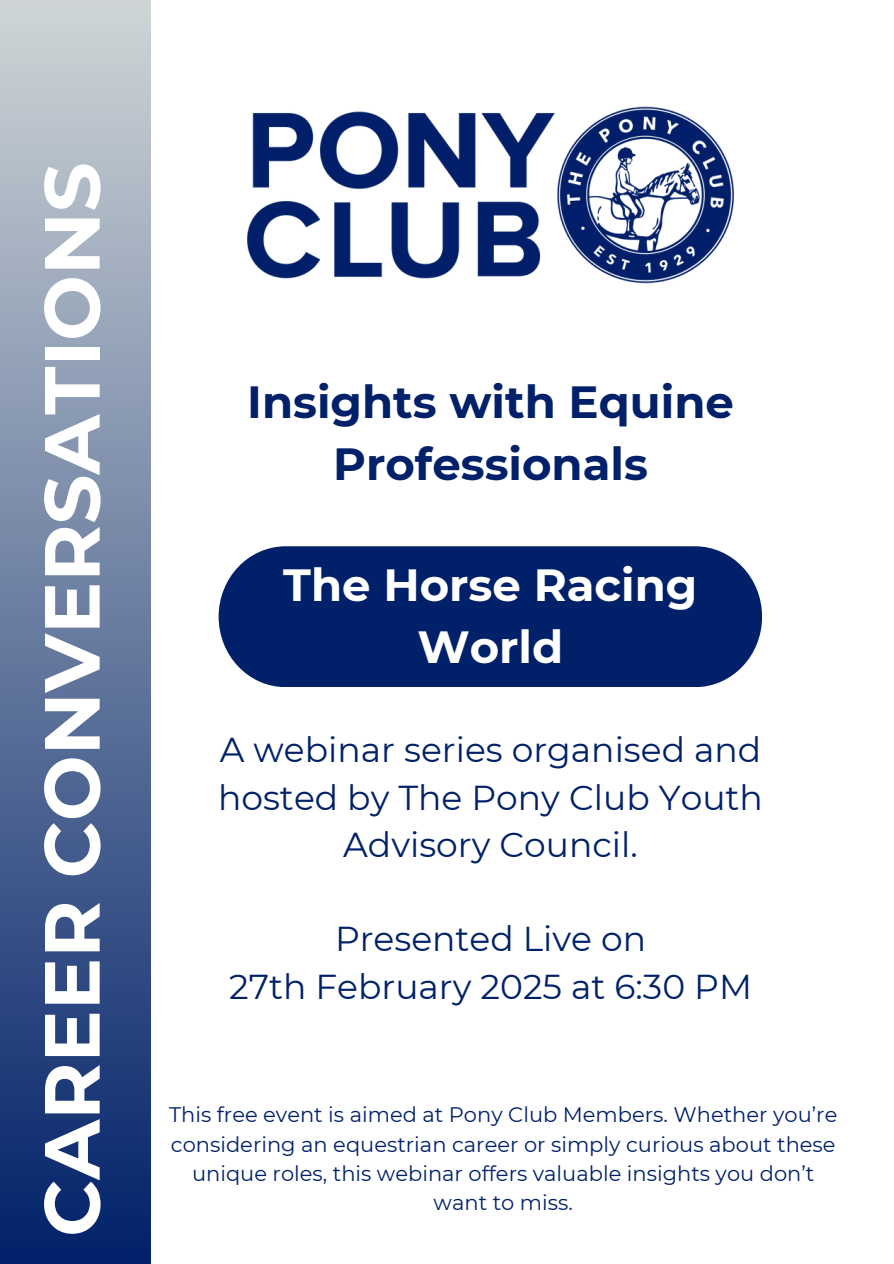
<style>
.page{position:relative;width:894px;height:1264px;background:#fff}
.page>*{position:absolute;margin:0;border:0;box-sizing:border-box;transform-origin:0 0}
.t1{font:700 78px "Montserrat";color:#fff}
.t2{font:700 45px/61.8px "Montserrat";color:#002169;text-align:center}
.t3{font:700 45px/61.8px "Montserrat";color:#fff;text-align:center}
.t4{font:34.5px/47.2px "Montserrat";color:#002169;text-align:center}
.t5{font:21px/29.2px "Montserrat";color:#002169;text-align:center}
</style>
<div class="page">
<div style="left:0;top:0;width:151px;height:1263px;background:linear-gradient(to bottom,#cfd6d7,#002169)"></div>
<img style="left:247px;top:106px;width:487px;height:178px">
<div style="left:218px;top:546px;width:543px;height:141px;background:#002169;border-radius:69px"></div>
<h1 class="t1" style="left:24px;top:1236px;width:1076px;rotate:-90deg">CAREER CONVERSATIONS</h1>
<p class="t2" style="left:247px;top:371px;width:488px">Insights with Equine<br>Professionals</p>
<h3 class="t3" style="left:283px;top:554px;width:415px">The Horse Racing<br>World</h3>
<h2 class="t4" style="left:218px;top:726px;width:546px">A webinar series organised and hosted by The Pony Club Youth<br>Advisory Council.</h2>
<h2 class="t4" style="left:229px;top:915px;width:524px">Presented Live on<br>27th February 2025 at 6:30 PM</h2>
<h3 class="t5" style="left:169px;top:1100px;width:669px">This free event is aimed at Pony Club Members. Whether you’re considering an equestrian career or simply curious about these unique roles, this webinar offers valuable insights you don’t want to miss.</h3>
</div>
